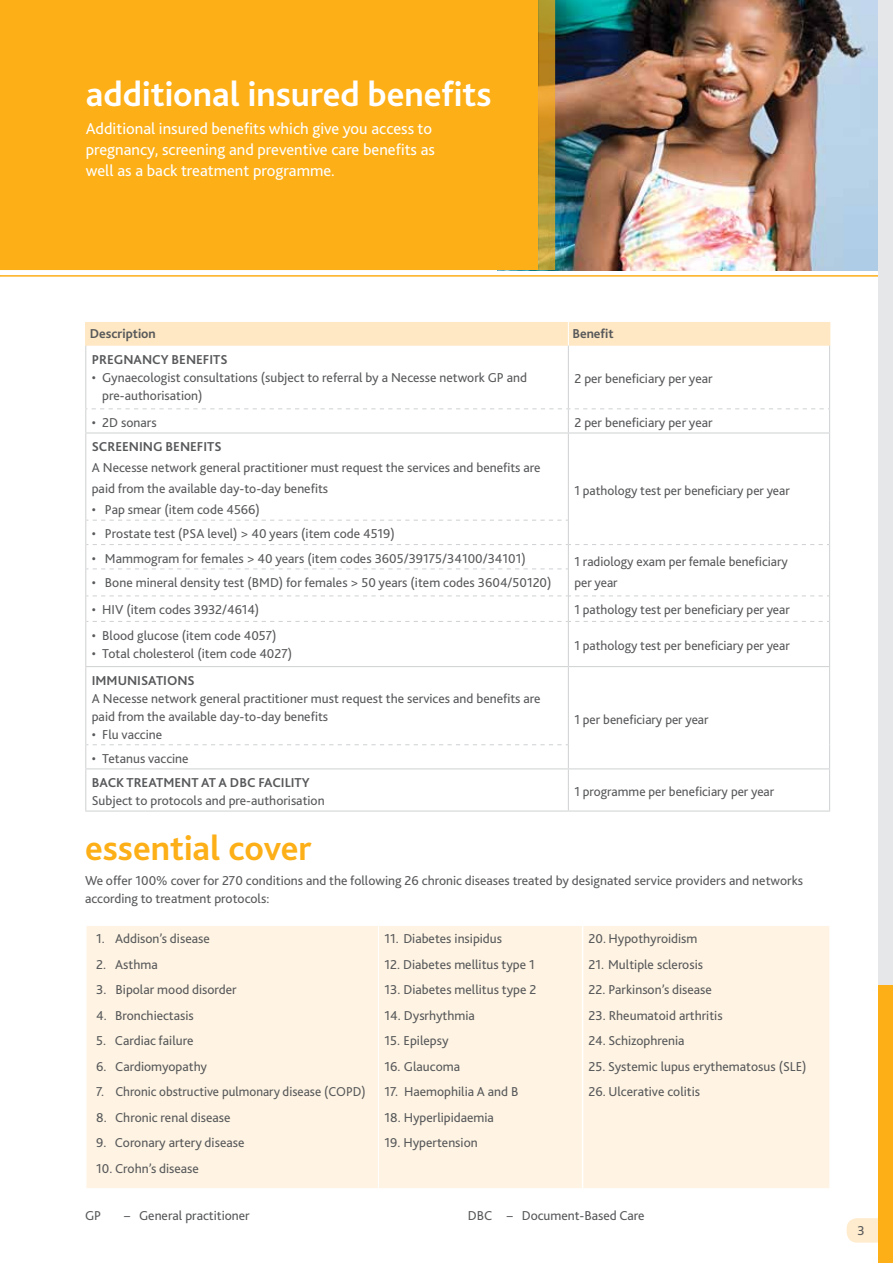
<style>
.page{position:relative;width:893px;height:1263px;background:#fff}
.page>*{position:absolute;margin:0;border:0;box-sizing:border-box;transform-origin:0 0}
.t1{font:700 36px "Bliss 2";color:#fff}
.t2{font:700 36px "Bliss 2";color:#fcaf17}
.t3{font:16.5px/21px "Bliss 2";color:#fff}
.t4{font:13.5px/18px "Bliss 2";color:#58595b}
.t5{font:700 13.5px "Bliss 2";color:#58595b}
</style>
<div class="page">
<img style="left:555px;top:0;width:323px;height:270px">
<hr style="left:0;top:275px;width:878px;height:2px;background:#fcaf17">
<div style="left:0;top:0;width:538px;height:270px;background:#fcaf17"></div>
<svg style="left:538px;top:0;width:17px;height:270px"></svg>
<div style="left:87px;top:926px;width:742px;height:262px;background:#fff4e3"></div>
<hr style="left:378px;top:926px;width:1px;height:262px;background:#fff">
<hr style="left:582px;top:926px;width:1px;height:262px;background:#fff">
<hr style="left:85px;top:322px;width:2px;height:24px;background:#ffe8c3">
<div style="left:86px;top:322px;width:744px;height:24px;background:#ffe8c3"></div>
<hr style="left:85px;top:346px;width:1px;height:62px;background:#d1d3d4">
<hr style="left:568px;top:346px;width:1px;height:62px;background:#d1d3d4">
<hr style="left:829px;top:346px;width:1px;height:62px;background:#d1d3d4">
<svg style="left:85px;top:408px;width:745px;height:24px"></svg>
<hr style="left:85px;top:433px;width:1px;height:87px;background:#d1d3d4">
<hr style="left:568px;top:433px;width:1px;height:87px;background:#d1d3d4">
<hr style="left:829px;top:433px;width:1px;height:87px;background:#d1d3d4">
<svg style="left:85px;top:520px;width:745px;height:102px"></svg>
<hr style="left:85px;top:621px;width:1px;height:45px;background:#d1d3d4">
<hr style="left:568px;top:621px;width:1px;height:45px;background:#d1d3d4">
<hr style="left:829px;top:621px;width:1px;height:45px;background:#d1d3d4">
<hr style="left:85px;top:667px;width:1px;height:78px;background:#d1d3d4">
<hr style="left:568px;top:667px;width:1px;height:78px;background:#d1d3d4">
<hr style="left:829px;top:667px;width:1px;height:78px;background:#d1d3d4">
<svg style="left:85px;top:744px;width:484px;height:24px"></svg>
<svg style="left:829px;top:745px;width:1px;height:23px"></svg>
<hr style="left:85px;top:769px;width:1px;height:41px;background:#d1d3d4">
<hr style="left:568px;top:769px;width:1px;height:41px;background:#d1d3d4">
<hr style="left:829px;top:769px;width:1px;height:41px;background:#d1d3d4">
<hr style="left:85px;top:432px;width:483px;height:1px;background:#d1d3d4">
<hr style="left:85px;top:666px;width:483px;height:1px;background:#d1d3d4">
<hr style="left:85px;top:768px;width:483px;height:1px;background:#d1d3d4">
<hr style="left:85px;top:810px;width:483px;height:1px;background:#d1d3d4">
<hr style="left:568px;top:432px;width:262px;height:1px;background:#d1d3d4">
<hr style="left:568px;top:666px;width:262px;height:1px;background:#d1d3d4">
<hr style="left:568px;top:768px;width:262px;height:1px;background:#d1d3d4">
<hr style="left:568px;top:810px;width:262px;height:1px;background:#d1d3d4">
<svg style="left:847px;top:1218px;width:31px;height:24px"></svg>
<div style="left:878px;top:985px;width:15px;height:278px;background:#fcaf17"></div>
<div style="left:878px;top:0;width:15px;height:985px;background:#e6e7e8"></div>
<h1 class="t1" style="left:86px;top:72px;width:407px">additional insured benefits</h1>
<p class="t3" style="left:86px;top:118px;width:351px">Additional insured benefits which give you access to pregnancy, screening and preventive care benefits as well as a back treatment programme.</p>
<p class="t5" style="left:90px;top:325px;width:68px">Description</p>
<p class="t5" style="left:572px;top:325px;width:43px">Benefit</p>
<p class="t5" style="left:92px;top:351px;width:137px">PREGNANCY BENEFITS</p>
<p class="t4" style="left:102px;top:368px;width:426px;text-indent:-11px">• Gynaecologist consultations (subject to referral by a Necesse network GP and pre-authorisation)</p>
<p class="t4" style="left:574px;top:369px;width:140px">2 per beneficiary per year</p>
<p class="t4" style="left:92px;top:413px;width:66px">• 2D sonars</p>
<p class="t4" style="left:574px;top:413px;width:140px">2 per beneficiary per year</p>
<p class="t5" style="left:92px;top:438px;width:131px">SCREENING BENEFITS</p>
<p class="t4" style="left:92px;top:457px;width:450px;line-height:21px">A Necesse network general practitioner must request the services and benefits are paid from the available day-to-day benefits</p>
<p class="t4" style="left:92px;top:500px;width:170px">• Pap smear (item code 4566)</p>
<p class="t4" style="left:574px;top:481px;width:217px">1 pathology test per beneficiary per year</p>
<p class="t4" style="left:92px;top:524px;width:305px">• Prostate test (PSA level) &gt; 40 years (item code 4519)</p>
<p class="t4" style="left:92px;top:549px;width:435px">• Mammogram for females &gt; 40 years (item codes 3605/39175/34100/34101)</p>
<p class="t4" style="left:574px;top:552px;width:215px">1 radiology exam per female beneficiary</p>
<p class="t4" style="left:92px;top:573px;width:461px">• Bone mineral density test (BMD) for females &gt; 50 years (item codes 3604/50120)</p>
<p class="t4" style="left:574px;top:573px;width:45px">per year</p>
<p class="t4" style="left:92px;top:600px;width:169px">• HIV (item codes 3932/4614)</p>
<p class="t4" style="left:574px;top:600px;width:217px">1 pathology test per beneficiary per year</p>
<p class="t4" style="left:92px;top:626px;width:186px">• Blood glucose (item code 4057)</p>
<p class="t4" style="left:92px;top:644px;width:202px">• Total cholesterol (item code 4027)</p>
<p class="t4" style="left:574px;top:636px;width:217px">1 pathology test per beneficiary per year</p>
<p class="t5" style="left:92px;top:672px;width:104px">IMMUNISATIONS</p>
<p class="t4" style="left:92px;top:689px;width:450px">A Necesse network general practitioner must request the services and benefits are paid from the available day-to-day benefits</p>
<p class="t4" style="left:92px;top:725px;width:72px">• Flu vaccine</p>
<p class="t4" style="left:92px;top:749px;width:98px">• Tetanus vaccine</p>
<p class="t5" style="left:92px;top:774px;width:219px">BACK TREATMENT AT A DBC FACILITY</p>
<p class="t4" style="left:92px;top:791px;width:234px">Subject to protocols and pre-authorisation</p>
<p class="t4" style="left:574px;top:710px;width:136px">1 per beneficiary per year</p>
<p class="t4" style="left:574px;top:782px;width:201px">1 programme per beneficiary per year</p>
<h1 class="t2" style="left:85px;top:826px;width:228px">essential cover</h1>
<p class="t4" style="left:85px;top:872px;width:720px">We offer 100% cover for 270 conditions and the following 26 chronic diseases treated by designated service providers and networks according to treatment protocols:</p>
<p class="t4" style="left:96px;top:929px;width:115px">1. Addison’s disease</p>
<p class="t4" style="left:96px;top:955px;width:63px">2. Asthma</p>
<p class="t4" style="left:96px;top:980px;width:142px">3. Bipolar mood disorder</p>
<p class="t4" style="left:96px;top:1006px;width:99px">4. Bronchiectasis</p>
<p class="t4" style="left:96px;top:1031px;width:99px">5. Cardiac failure</p>
<p class="t4" style="left:96px;top:1057px;width:112px">6. Cardiomyopathy</p>
<p class="t4" style="left:96px;top:1082px;width:271px">7. Chronic obstructive pulmonary disease (COPD)</p>
<p class="t4" style="left:96px;top:1108px;width:136px">8. Chronic renal disease</p>
<p class="t4" style="left:96px;top:1133px;width:150px">9. Coronary artery disease</p>
<p class="t4" style="left:96px;top:1159px;width:104px">10. Crohn’s disease</p>
<p class="t4" style="left:384px;top:929px;width:119px">11. Diabetes insipidus</p>
<p class="t4" style="left:384px;top:955px;width:152px">12. Diabetes mellitus type 1</p>
<p class="t4" style="left:384px;top:980px;width:153px">13. Diabetes mellitus type 2</p>
<p class="t4" style="left:384px;top:1006px;width:92px">14. Dysrhythmia</p>
<p class="t4" style="left:384px;top:1031px;width:66px">15. Epilepsy</p>
<p class="t4" style="left:384px;top:1057px;width:77px">16. Glaucoma</p>
<p class="t4" style="left:384px;top:1082px;width:136px">17. Haemophilia A and B</p>
<p class="t4" style="left:384px;top:1108px;width:111px">18. Hyperlipidaemia</p>
<p class="t4" style="left:384px;top:1133px;width:95px">19. Hypertension</p>
<p class="t4" style="left:589px;top:929px;width:110px">20. Hypothyroidism</p>
<p class="t4" style="left:589px;top:955px;width:116px">21. Multiple sclerosis</p>
<p class="t4" style="left:589px;top:980px;width:125px">22. Parkinson’s disease</p>
<p class="t4" style="left:589px;top:1006px;width:136px">23. Rheumatoid arthritis</p>
<p class="t4" style="left:589px;top:1031px;width:97px">24. Schizophrenia</p>
<p class="t4" style="left:589px;top:1057px;width:220px">25. Systemic lupus erythematosus (SLE)</p>
<p class="t4" style="left:589px;top:1082px;width:113px">26. Ulcerative colitis</p>
<p class="t4" style="left:85px;top:1206px;width:18px">GP</p>
<p class="t4" style="left:124px;top:1206px;width:127px">– General practitioner</p>
<p class="t4" style="left:468px;top:1206px;width:178px">DBC – Document-Based Care</p>
<p class="t4" style="left:857px;top:1221px;width:9px">3</p>
</div>
